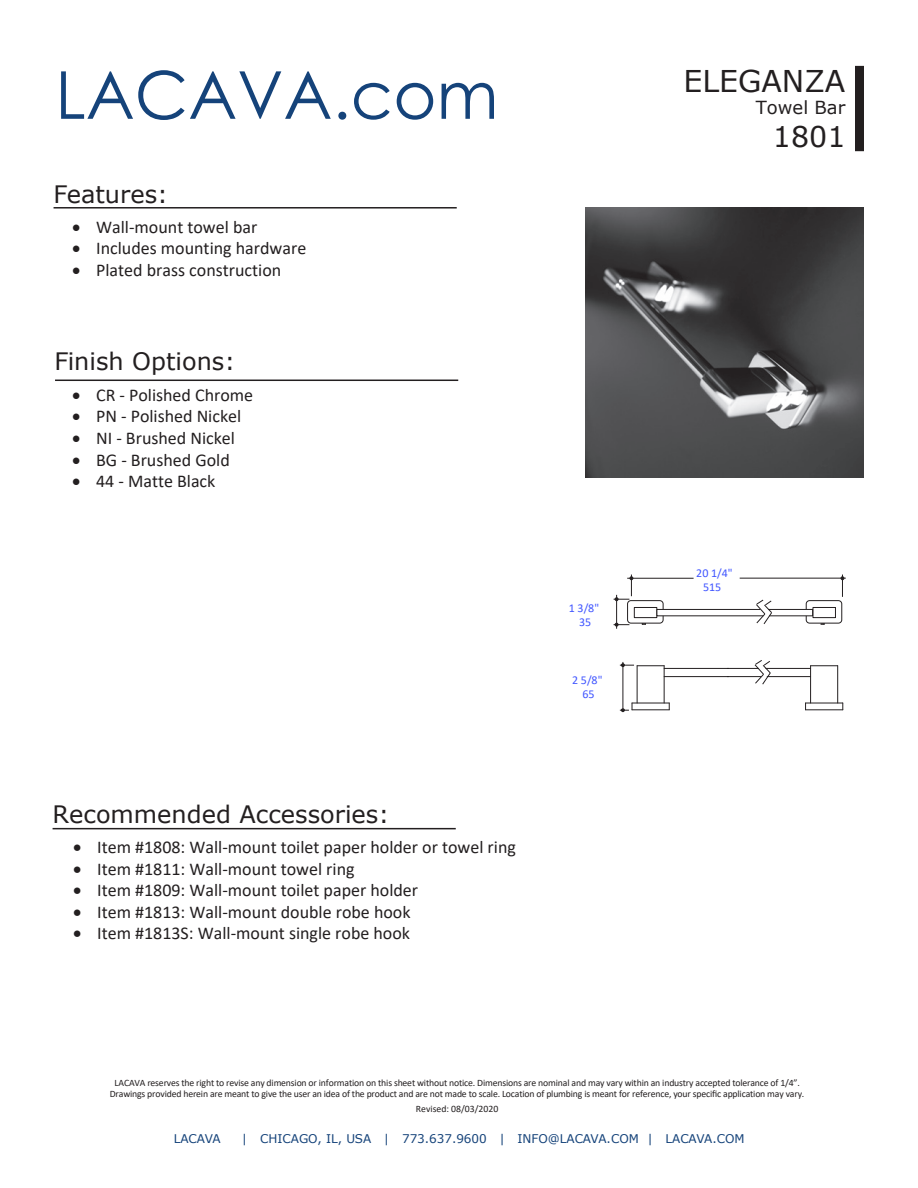
<style>
.page{position:relative;width:918px;height:1188px;background:#fff}
.page>*{position:absolute;margin:0;border:0;box-sizing:border-box;transform-origin:0 0}
.t1{font:66px "Century Gothic";color:#15437a}
.t2{font:30px "Verdana";color:#231f20}
.t3{font:28.5px "Verdana";color:#231f20}
.t4{font:24px "Verdana";color:#231f20}
.t5{font:18px "Calibri";color:#231f20}
.t6{font:18px "Verdana";color:#231f20}
.t7{font:12px "Verdana";color:#15437a}
.t8{font:12px/14.2px "Calibri";color:#4055ff;text-align:center}
.t9{font:9.75px/11.7px "Calibri";letter-spacing:-.015em;color:#231f20;text-align:center}
</style>
<div class="page">
<div style="left:855px;top:66px;width:9px;height:85px;background:#231f20"></div>
<hr style="left:54px;top:207px;width:403px;height:2px;background:#231f20">
<hr style="left:55px;top:380px;width:403px;height:1px;background:#231f20">
<img style="left:586px;top:208px;width:278px;height:270px">
<hr style="left:664px;top:668px;width:64px;height:1px;background:#231f20">
<hr style="left:664px;top:676px;width:64px;height:1px;background:#231f20">
<hr style="left:632px;top:703px;width:37px;height:1px;background:#231f20">
<hr style="left:632px;top:709px;width:37px;height:1px;background:#231f20">
<hr style="left:664px;top:666px;width:1px;height:37px;background:#231f20">
<hr style="left:637px;top:666px;width:1px;height:37px;background:#231f20">
<svg style="left:811px;top:665px;width:27px;height:1px"></svg>
<hr style="left:727px;top:668px;width:32px;height:1px;background:#231f20">
<hr style="left:766px;top:668px;width:45px;height:1px;background:#231f20">
<hr style="left:727px;top:676px;width:34px;height:1px;background:#231f20">
<hr style="left:767px;top:676px;width:44px;height:1px;background:#231f20">
<hr style="left:806px;top:703px;width:37px;height:1px;background:#231f20">
<hr style="left:806px;top:709px;width:37px;height:1px;background:#231f20">
<hr style="left:810px;top:666px;width:1px;height:37px;background:#231f20">
<hr style="left:837px;top:666px;width:1px;height:37px;background:#231f20">
<hr style="left:616px;top:595px;width:1px;height:34px;background:#231f20">
<svg style="left:614px;top:623px;width:15px;height:3px"></svg>
<hr style="left:623px;top:662px;width:1px;height:46px;background:#231f20">
<svg style="left:620px;top:664px;width:44px;height:3px"></svg>
<svg style="left:620px;top:703px;width:13px;height:9px"></svg>
<hr style="left:740px;top:578px;width:106px;height:1px;background:#231f20">
<svg style="left:841px;top:575px;width:3px;height:22px"></svg>
<hr style="left:627px;top:578px;width:67px;height:1px;background:#231f20">
<svg style="left:614px;top:575px;width:19px;height:26px"></svg>
<div style="left:627px;top:600px;width:36px;height:24px;border:1px solid #231f20;border-radius:3px"></div>
<div style="left:634px;top:607px;width:23px;height:11px;border:1px solid #231f20"></div>
<div style="left:806px;top:600px;width:36px;height:24px;border:1px solid #231f20;border-radius:3px"></div>
<div style="left:813px;top:607px;width:23px;height:11px;border:1px solid #231f20"></div>
<svg style="left:656px;top:600px;width:157px;height:24px"></svg>
<svg style="left:754px;top:660px;width:17px;height:25px"></svg>
<hr style="left:53px;top:828px;width:403px;height:1px;background:#231f20">
<h1 class="t1" style="left:55px;top:49px;width:445px">LACAVA.com</h1>
<h3 class="t4" style="left:54px;top:178px;width:116px">Features:</h3>
<p class="t5" style="left:72px;top:214px;width:187px">• Wall-mount towel bar</p>
<p class="t5" style="left:72px;top:236px;width:236px">• Includes mounting hardware</p>
<p class="t5" style="left:72px;top:258px;width:211px">• Plated brass construction</p>
<h3 class="t4" style="left:54px;top:345px;width:182px">Finish Options:</h3>
<p class="t5" style="left:72px;top:382px;width:183px">• CR - Polished Chrome</p>
<p class="t5" style="left:72px;top:404px;width:171px">• PN - Polished Nickel</p>
<p class="t5" style="left:72px;top:426px;width:164px">• NI - Brushed Nickel</p>
<p class="t5" style="left:72px;top:447px;width:159px">• BG - Brushed Gold</p>
<p class="t5" style="left:72px;top:469px;width:145px">• 44 - Matte Black</p>
<h3 class="t4" style="left:53px;top:798px;width:338px">Recommended Accessories:</h3>
<p class="t5" style="left:73px;top:835px;width:444px">• Item #1808: Wall-mount toilet paper holder or towel ring</p>
<p class="t5" style="left:73px;top:856px;width:283px">• Item #1811: Wall-mount towel ring</p>
<p class="t5" style="left:73px;top:878px;width:347px">• Item #1809: Wall-mount toilet paper holder</p>
<p class="t5" style="left:73px;top:899px;width:339px">• Item #1813: Wall-mount double robe hook</p>
<p class="t5" style="left:73px;top:921px;width:338px">• Item #1813S: Wall-mount single robe hook</p>
<p class="t8" style="left:569px;top:601px;width:32px">1 3/8"</p>
<p class="t8" style="left:579px;top:614px;width:14px">35</p>
<p class="t8" style="left:572px;top:673px;width:32px">2 5/8"</p>
<p class="t8" style="left:582px;top:686px;width:14px">65</p>
<h2 class="t2" style="left:684px;top:61px;width:163px">ELEGANZA</h2>
<p class="t6" style="left:756px;top:95px;width:91px">Towel Bar</p>
<h3 class="t3" style="left:773px;top:117px;width:74px">1801</h3>
<p class="t8" style="left:696px;top:565px;width:38px">20 1/4"<br>515</p>
<p class="t9" style="left:110px;top:1076px;width:696px">LACAVA reserves the right to revise any dimension or information on this sheet without notice. Dimensions are nominal and may vary within an industry accepted tolerance of 1/4”.<br>Drawings provided herein are meant to give the user an idea of the product and are not made to scale. Location of plumbing is meant for reference, your specific application may vary.</p>
<p class="t9" style="left:416px;top:1102px;width:84px">Revised: 08/03/2020</p>
<p class="t7" style="left:174px;top:1131px;width:49px">LACAVA</p>
<p class="t7" style="left:242px;top:1131px;width:504px">| CHICAGO, IL, USA | 773.637.9600 | INFO@LACAVA.COM | LACAVA.COM</p>
</div>
